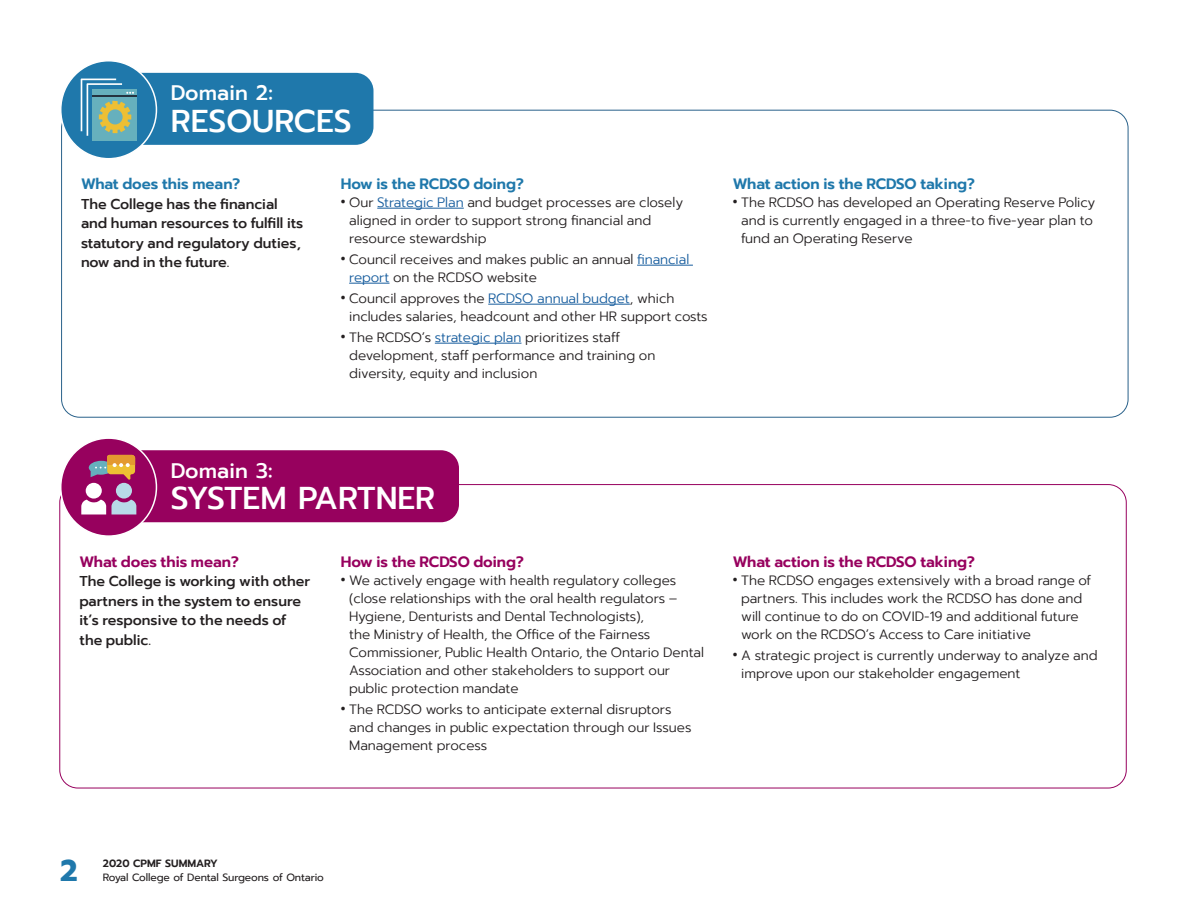
<style>
.page{position:relative;width:1188px;height:918px;background:#fff}
.page>*{position:absolute;margin:0;border:0;box-sizing:border-box;transform-origin:0 0}
.t1{font:500 31.5px "Prompt";color:#fff}
.t2{font:700 30px "Prompt";color:#1f78ab}
.t3{font:500 21px "Prompt";letter-spacing:.01em;color:#fff}
.t4{font:600 15px "Prompt";color:#1f78ab}
.t5{font:600 15px "Prompt";color:#97015e}
.t6{font:500 14.25px/19.5px "Prompt";color:#231f20}
.t7{font:300 13.5px/18px "Prompt";color:#231f20}
.t8{font:10.5px "Prompt";letter-spacing:-.01em;color:#231f20}
.t9{font:600 10.5px "Prompt";color:#231f20}
.s1{font-weight:600;font-size:18px}
.s2{color:#175d9e}
</style>
<div class="page">
<div style="left:119px;top:73px;width:254px;height:72px;background:#1f78ab;border-radius:18px"></div>
<hr style="left:377px;top:208px;width:87px;height:1px;background:#175d9e">
<hr style="left:637px;top:265px;width:56px;height:1px;background:#175d9e">
<hr style="left:349px;top:283px;width:41px;height:1px;background:#175d9e">
<hr style="left:488px;top:304px;width:142px;height:1px;background:#175d9e">
<hr style="left:435px;top:343px;width:86px;height:1px;background:#175d9e">
<div style="left:61px;top:61px;width:95px;height:98px;background:#1f78ab;border-radius:50%"></div>
<div style="left:60px;top:60px;width:97px;height:99px;border:2px solid #fff;border-radius:50%"></div>
<div style="left:92px;top:90px;width:45px;height:51px;background:#66b0bd"></div>
<hr style="left:92px;top:95px;width:45px;height:2px;background:#243340">
<svg style="left:81px;top:79px;width:53px;height:57px"></svg>
<div style="left:119px;top:450px;width:340px;height:72px;background:#97015e;border-radius:18px"></div>
<div style="left:61px;top:438px;width:95px;height:98px;background:#97015e;border-radius:50%"></div>
<div style="left:60px;top:437px;width:97px;height:100px;border:2px solid #fff;border-radius:50%"></div>
<div style="left:86px;top:483px;width:16px;height:16px;background:#fff;border-radius:50%"></div>
<svg style="left:81px;top:500px;width:55px;height:14px"></svg>
<div style="left:116px;top:483px;width:16px;height:16px;background:#b8dbe8;border-radius:50%"></div>
<svg style="left:89px;top:455px;width:46px;height:25px"></svg>
<h1 class="t3" style="left:171px;top:78px;width:104px">Domain 2:</h1>
<h1 class="t1" style="left:171px;top:98px;width:182px">RESOURCES</h1>
<p class="t4" style="left:81px;top:173px;width:161px">What does this mean?</p>
<p class="t6" style="left:81px;top:194px;width:224px">The College has the financial and human resources to fulfill its statutory and regulatory duties, now and in the future.</p>
<p class="t4" style="left:341px;top:173px;width:185px">How is the RCDSO doing?</p>
<p class="t7" style="left:349px;top:193px;width:336px;text-indent:-8px"><span class="s1">•</span> Our <span class="s2">Strategic Plan</span> and budget processes are closely aligned in order to support strong financial and resource stewardship</p>
<p class="t7" style="left:349px;top:250px;width:342px;text-indent:-8px"><span class="s1">•</span> Council receives and makes public an annual <span class="s2">financial report</span> on the RCDSO website</p>
<p class="t7" style="left:349px;top:289px;width:360px;text-indent:-8px"><span class="s1">•</span> Council approves the <span class="s2">RCDSO annual budget</span>, which includes salaries, headcount and other HR support costs</p>
<p class="t7" style="left:349px;top:328px;width:308px;text-indent:-8px"><span class="s1">•</span> The RCDSO’s <span class="s2">strategic plan</span> prioritizes staff development, staff performance and training on diversity, equity and inclusion</p>
<p class="t4" style="left:733px;top:173px;width:244px">What action is the RCDSO taking?</p>
<p class="t7" style="left:741px;top:193px;width:356px;text-indent:-8px"><span class="s1">•</span> The RCDSO has developed an Operating Reserve Policy and is currently engaged in a three-to five-year plan to fund an Operating Reserve</p>
<h1 class="t3" style="left:171px;top:455px;width:103px">Domain 3:</h1>
<h1 class="t1" style="left:171px;top:476px;width:266px">SYSTEM PARTNER</h1>
<p class="t5" style="left:80px;top:550px;width:161px">What does this mean?</p>
<p class="t6" style="left:80px;top:571px;width:232px">The College is working with other partners in the system to ensure it’s responsive to the needs of the public.</p>
<p class="t5" style="left:341px;top:550px;width:185px">How is the RCDSO doing?</p>
<p class="t7" style="left:349px;top:571px;width:356px;text-indent:-8px"><span class="s1">•</span> We actively engage with health regulatory colleges (close relationships with the oral health regulators – Hygiene, Denturists and Dental Technologists),<br>the Ministry of Health, the Office of the Fairness Commissioner, Public Health Ontario, the Ontario Dental Association and other stakeholders to support our public protection mandate</p>
<p class="t7" style="left:349px;top:700px;width:344px;text-indent:-8px"><span class="s1">•</span> The RCDSO works to anticipate external disruptors and changes in public expectation through our Issues<br>Management process</p>
<p class="t5" style="left:733px;top:550px;width:244px">What action is the RCDSO taking?</p>
<p class="t7" style="left:741px;top:571px;width:352px;text-indent:-8px"><span class="s1">•</span> The RCDSO engages extensively with a broad range of partners. This includes work the RCDSO has done and will continue to do on COVID-19 and additional future work on the RCDSO’s Access to Care initiative</p>
<p class="t7" style="left:741px;top:646px;width:358px;text-indent:-8px"><span class="s1">•</span> A strategic project is currently underway to analyze and improve upon our stakeholder engagement</p>
<h2 class="t2" style="left:60px;top:847px;width:19px">2</h2>
<p class="t9" style="left:103px;top:856px;width:116px">2020 CPMF SUMMARY</p>
<p class="t8" style="left:103px;top:870px;width:223px">Royal College of Dental Surgeons of Ontario</p>
</div>
